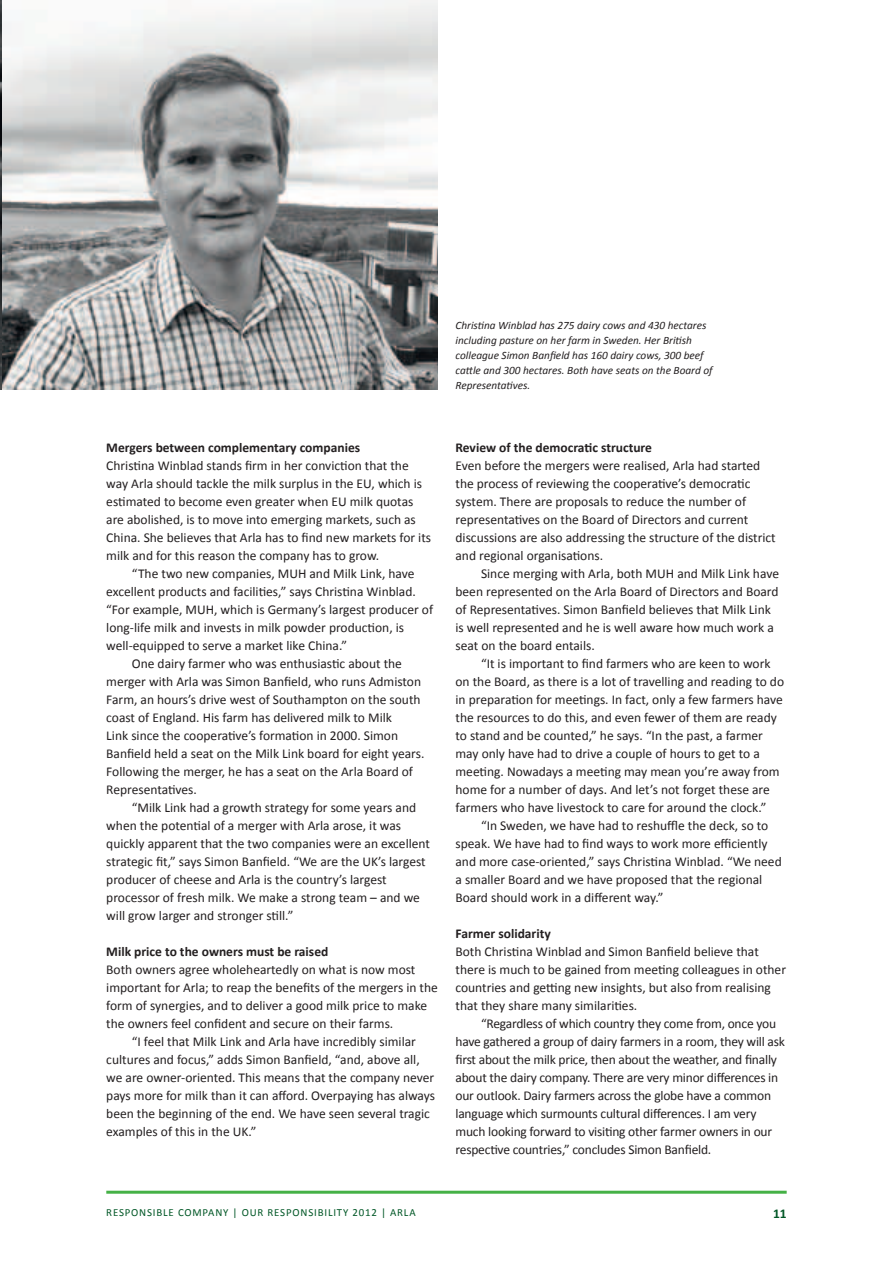
<style>
.page{position:relative;width:893px;height:1263px;background:#fff}
.page>*{position:absolute;margin:0;border:0;box-sizing:border-box;transform-origin:0 0}
.t1{font:13.5px/18px "Calibri";color:#231f20}
.t2{font:700 13.5px "Calibri";color:#231f20}
.t3{font:700 13.5px "Calibri";color:#005726}
.t4{font:italic 11.25px/15px "Calibri";color:#231f20}
.t5{font:10.8px "Calibri";letter-spacing:.075em;color:#005726}
</style>
<div class="page">
<hr style="left:106px;top:1191px;width:681px;height:3px;background:#45b146">
<img style="left:0;top:0;width:438px;height:389px">
<p class="t4" style="left:455px;top:317px;width:259px">Christina Winblad has 275 dairy cows and 430 hectares including pasture on her farm in Sweden. Her British colleague Simon Banfield has 160 dairy cows, 300 beef cattle and 300 hectares. Both have seats on the Board of Representatives.</p>
<p class="t2" style="left:106px;top:439px;width:255px">Mergers between complementary companies</p>
<p class="t1" style="left:106px;top:456px;width:326px">Christina Winblad stands firm in her conviction that the way Arla should tackle the milk surplus in the EU, which is estimated to become even greater when EU milk quotas are abolished, is to move into emerging markets, such as China. She believes that Arla has to find new markets for its milk and for this reason the company has to grow.</p>
<p class="t1" style="left:132px;top:564px;width:284px">“The two new companies, MUH and Milk Link, have</p>
<p class="t1" style="left:106px;top:582px;width:311px">excellent products and facilities,” says Christina Winblad.</p>
<p class="t1" style="left:106px;top:600px;width:328px">“For example, MUH, which is Germany’s largest producer of</p>
<p class="t1" style="left:106px;top:618px;width:299px">long-life milk and invests in milk powder production, is</p>
<p class="t1" style="left:106px;top:636px;width:242px">well-equipped to serve a market like China.”</p>
<p class="t1" style="left:132px;top:654px;width:272px">One dairy farmer who was enthusiastic about the</p>
<p class="t1" style="left:106px;top:672px;width:316px">merger with Arla was Simon Banfield, who runs Admiston</p>
<p class="t1" style="left:106px;top:690px;width:316px">Farm, an hours’s drive west of Southampton on the south</p>
<p class="t1" style="left:106px;top:708px;width:287px">coast of England. His farm has delivered milk to Milk</p>
<p class="t1" style="left:106px;top:726px;width:293px">Link since the cooperative’s formation in 2000. Simon</p>
<p class="t1" style="left:106px;top:744px;width:320px">Banfield held a seat on the Milk Link board for eight years.</p>
<p class="t1" style="left:106px;top:762px;width:308px">Following the merger, he has a seat on the Arla Board of</p>
<p class="t1" style="left:106px;top:780px;width:92px">Representatives.</p>
<p class="t1" style="left:132px;top:798px;width:286px">“Milk Link had a growth strategy for some years and</p>
<p class="t1" style="left:106px;top:816px;width:296px">when the potential of a merger with Arla arose, it was</p>
<p class="t1" style="left:106px;top:834px;width:325px">quickly apparent that the two companies were an excellent</p>
<p class="t1" style="left:106px;top:852px;width:321px">strategic fit,” says Simon Banfield. “We are the UK’s largest</p>
<p class="t1" style="left:106px;top:870px;width:282px">producer of cheese and Arla is the country’s largest</p>
<p class="t1" style="left:106px;top:888px;width:315px">processor of fresh milk. We make a strong team – and we</p>
<p class="t1" style="left:106px;top:906px;width:189px">will grow larger and stronger still.”</p>
<p class="t2" style="left:106px;top:943px;width:224px">Milk price to the owners must be raised</p>
<p class="t1" style="left:106px;top:960px;width:311px">Both owners agree wholeheartedly on what is now most</p>
<p class="t1" style="left:106px;top:978px;width:333px">important for Arla; to reap the benefits of the mergers in the</p>
<p class="t1" style="left:106px;top:996px;width:322px">form of synergies, and to deliver a good milk price to make</p>
<p class="t1" style="left:106px;top:1014px;width:289px">the owners feel confident and secure on their farms.</p>
<p class="t1" style="left:132px;top:1032px;width:286px">“I feel that Milk Link and Arla have incredibly similar</p>
<p class="t1" style="left:106px;top:1050px;width:315px">cultures and focus,” adds Simon Banfield, “and, above all,</p>
<p class="t1" style="left:106px;top:1068px;width:329px">we are owner-oriented. This means that the company never</p>
<p class="t1" style="left:106px;top:1086px;width:330px">pays more for milk than it can afford. Overpaying has always</p>
<p class="t1" style="left:106px;top:1104px;width:325px">been the beginning of the end. We have seen several tragic</p>
<p class="t1" style="left:106px;top:1122px;width:152px">examples of this in the UK.”</p>
<p class="t2" style="left:455px;top:439px;width:198px">Review of the democratic structure</p>
<p class="t1" style="left:455px;top:456px;width:322px">Even before the mergers were realised, Arla had started the process of reviewing the cooperative’s democratic system. There are proposals to reduce the number of representatives on the Board of Directors and current discussions are also addressing the structure of the district and regional organisations.</p>
<p class="t1" style="left:455px;top:564px;width:325px;text-indent:26px">Since merging with Arla, both MUH and Milk Link have been represented on the Arla Board of Directors and Board of Representatives. Simon Banfield believes that Milk Link is well represented and he is well aware how much work a seat on the board entails.</p>
<p class="t1" style="left:455px;top:654px;width:330px;text-indent:26px">“It is important to find farmers who are keen to work on the Board, as there is a lot of travelling and reading to do in preparation for meetings. In fact, only a few farmers have the resources to do this, and even fewer of them are ready to stand and be counted,” he says. “In the past, a farmer may only have had to drive a couple of hours to get to a meeting. Nowadays a meeting may mean you’re away from home for a number of days. And let’s not forget these are farmers who have livestock to care for around the clock.”</p>
<p class="t1" style="left:455px;top:816px;width:328px;text-indent:26px">“In Sweden, we have had to reshuffle the deck, so to speak. We have had to find ways to work more efficiently and more case-oriented,” says Christina Winblad. “We need a smaller Board and we have proposed that the regional Board should work in a different way.”</p>
<p class="t2" style="left:455px;top:925px;width:97px">Farmer solidarity</p>
<p class="t1" style="left:455px;top:942px;width:332px">Both Christina Winblad and Simon Banfield believe that there is much to be gained from meeting colleagues in other countries and getting new insights, but also from realising that they share many similarities.</p>
<p class="t1" style="left:455px;top:1014px;width:331px;text-indent:26px">“Regardless of which country they come from, once you have gathered a group of dairy farmers in a room, they will ask first about the milk price, then about the weather, and finally about the dairy company. There are very minor differences in our outlook. Dairy farmers across the globe have a common language which surmounts cultural differences. I am very much looking forward to visiting other farmer owners in our respective countries,” concludes Simon Banfield.</p>
<p class="t5" style="left:106px;top:1206px;width:14px">Responsible</p>
<p class="t5" style="left:178px;top:1206px;width:9px">company</p>
<p class="t5" style="left:233px;top:1206px;width:185px">| OUR RESPONSIBILITY 2012 | ARLA</p>
<p class="t3" style="left:773px;top:1205px;width:15px">11</p>
</div>
